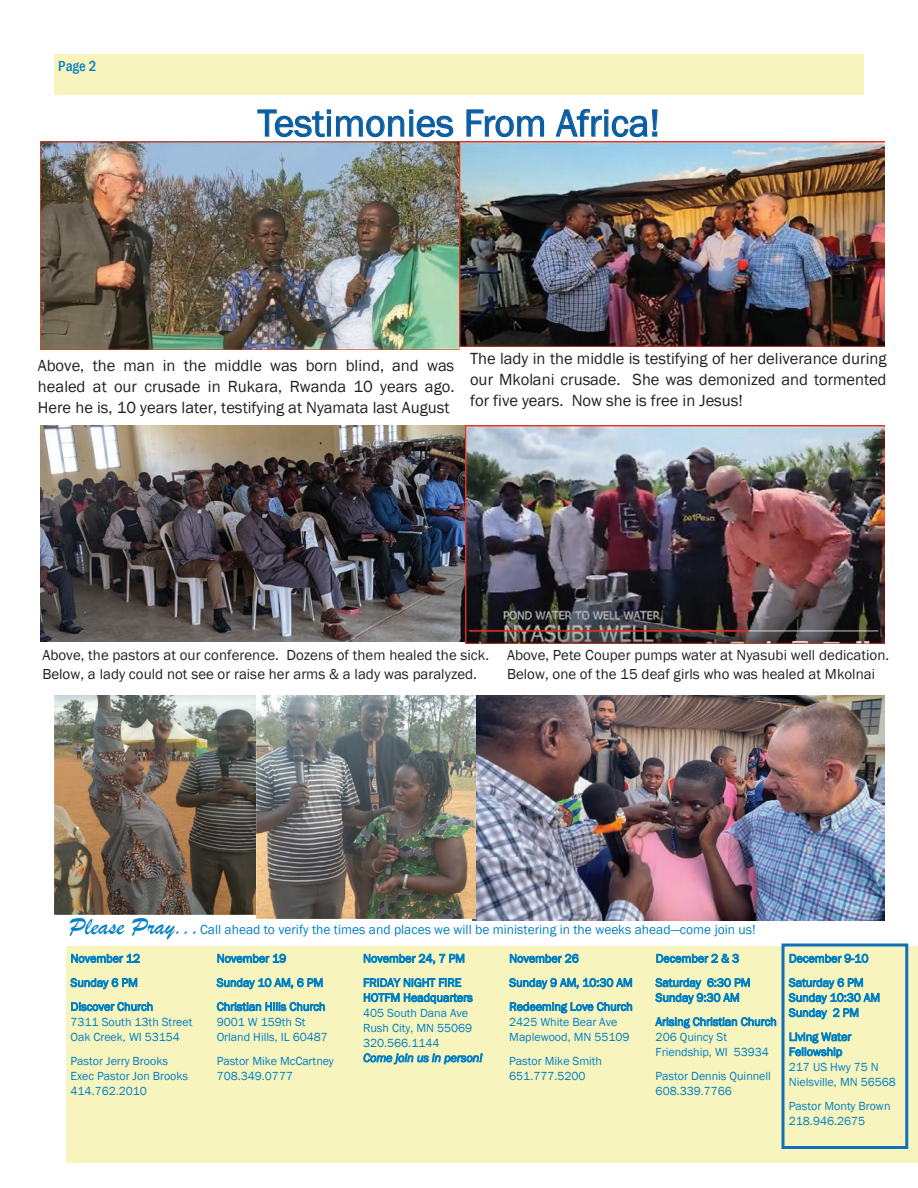
<style>
.page{position:relative;width:918px;height:1188px;background:#fff}
.page>*{position:absolute;margin:0;border:0;box-sizing:border-box;transform-origin:0 0}
.t1{font:39px "Franklin Gothic";color:#0b5da2}
.t2{font:16.5px/20.7px "Franklin Gothic";color:#231f20;text-align:justify}
.t3{font:15px/18.9px "Franklin Gothic";color:#231f20}
.t4{font:500 condensed 15px "Franklin Gothic";color:#0080c4}
.t5{font:13.5px "Franklin Gothic";color:#0080c4}
.t6{font:12px/15.1px "Franklin Gothic";letter-spacing:-.005em;color:#0080c4}
.t7{font:italic 12px "Franklin Gothic";letter-spacing:-.005em;color:#0080c4}
.s1{font-family:"Brush Script";font-size:25.5px}
</style>
<div class="page">
<div style="left:54px;top:54px;width:810px;height:40px;background:#f8f4bd"></div>
<div style="left:66px;top:946px;width:852px;height:217px;background:#f8f4bd"></div>
<div style="left:782px;top:944px;width:126px;height:205px;border:3px solid #1070b9"></div>
<img style="left:40px;top:142px;width:420px;height:207px">
<img style="left:459px;top:142px;width:425px;height:204px">
<img style="left:40px;top:425px;width:426px;height:216px">
<img style="left:466px;top:425px;width:418px;height:218px">
<img style="left:472px;top:695px;width:412px;height:225px">
<img style="left:55px;top:696px;width:202px;height:219px">
<img style="left:257px;top:696px;width:218px;height:222px">
<p class="t4" style="left:58px;top:56px;width:40px">Page 2</p>
<h1 class="t1" style="left:258px;top:99px;width:404px">Testimonies From Africa!</h1>
<h2 class="t2" style="left:38px;top:356px;width:418px">Above, the man in the middle was born blind, and was healed at our crusade in Rukara, Rwanda 10 years ago.<br>Here he is, 10 years later, testifying at Nyamata last August</h2>
<h2 class="t2" style="left:470px;top:349px;width:418px">The lady in the middle is testifying of her deliverance during our Mkolani crusade. She was demonized and tormented for five years. Now she is free in Jesus!</h2>
<p class="t3" style="left:42px;top:646px;width:448px">Above, the pastors at our conference. Dozens of them healed the sick.<br>Below, a lady could not see or raise her arms &amp; a lady was paralyzed.</p>
<p class="t3" style="left:507px;top:646px;width:384px">Above, Pete Couper pumps water at Nyasubi well dedication.<br>Below, one of the 15 deaf girls who was healed at Mkolnai</p>
<p class="t5" style="left:69px;top:921px;width:688px"><span class="s1">Please Pray...</span>Call ahead to verify the times and places we will be ministering in the weeks ahead—come join us!</p>
<p class="t6" style="left:71px;top:947px;width:84px;line-height:24px">November 12<br>Sunday 6 PM<br>Discover Church</p>
<p class="t6" style="left:71px;top:1014px;width:123px">7311 South 13th Street<br>Oak Creek, WI 53154</p>
<p class="t6" style="left:71px;top:1053px;width:119px">Pastor Jerry Brooks<br>Exec Pastor Jon Brooks<br>414.762.2010</p>
<p class="t6" style="left:217px;top:947px;width:110px;line-height:24px">November 19<br>Sunday 10 AM, 6 PM<br>Christian Hills Church</p>
<p class="t6" style="left:217px;top:1014px;width:113px">9001 W 159th St<br>Orland Hills, IL 60487</p>
<p class="t6" style="left:217px;top:1053px;width:119px">Pastor Mike McCartney<br>708.349.0777</p>
<p class="t6" style="left:363px;top:947px;width:103px;line-height:24.2px">November 24, 7 PM<br>FRIDAY NIGHT FIRE</p>
<p class="t6" style="left:363px;top:990px;width:111px">HOTFM Headquarters<br>405 South Dana Ave<br>Rush City, MN 55069<br>320.566.1144</p>
<p class="t7" style="left:363px;top:1050px;width:121px">Come join us in person!</p>
<p class="t6" style="left:509px;top:947px;width:125px;line-height:24px">November 26<br>Sunday 9 AM, 10:30 AM<br>Redeeming Love Church</p>
<p class="t6" style="left:509px;top:1014px;width:122px">2425 White Bear Ave<br>Maplewood, MN 55109</p>
<p class="t6" style="left:509px;top:1053px;width:94px">Pastor Mike Smith<br>651.777.5200</p>
<p class="t6" style="left:656px;top:947px;width:96px;line-height:24.2px">December 2 &amp; 3<br>Saturday 6:30 PM</p>
<p class="t6" style="left:656px;top:986px;width:123px;line-height:24.2px">Sunday 9:30 AM<br>Arising Christian Church</p>
<p class="t6" style="left:656px;top:1030px;width:115px">206 Quincy St<br>Friendship, WI 53934</p>
<p class="t6" style="left:656px;top:1069px;width:117px">Pastor Dennis Quinnell<br>608.339.7766</p>
<p class="t6" style="left:789px;top:947px;width:81px;line-height:24.2px">December 9-10<br>Saturday 6 PM</p>
<p class="t6" style="left:789px;top:990px;width:93px">Sunday 10:30 AM<br>Sunday 2 PM</p>
<p class="t6" style="left:789px;top:1030px;width:108px">Living Water<br>Fellowship<br>217 US Hwy 75 N<br>Nielsville, MN 56568</p>
<p class="t6" style="left:789px;top:1099px;width:103px">Pastor Monty Brown<br>218.946.2675</p>
</div>
